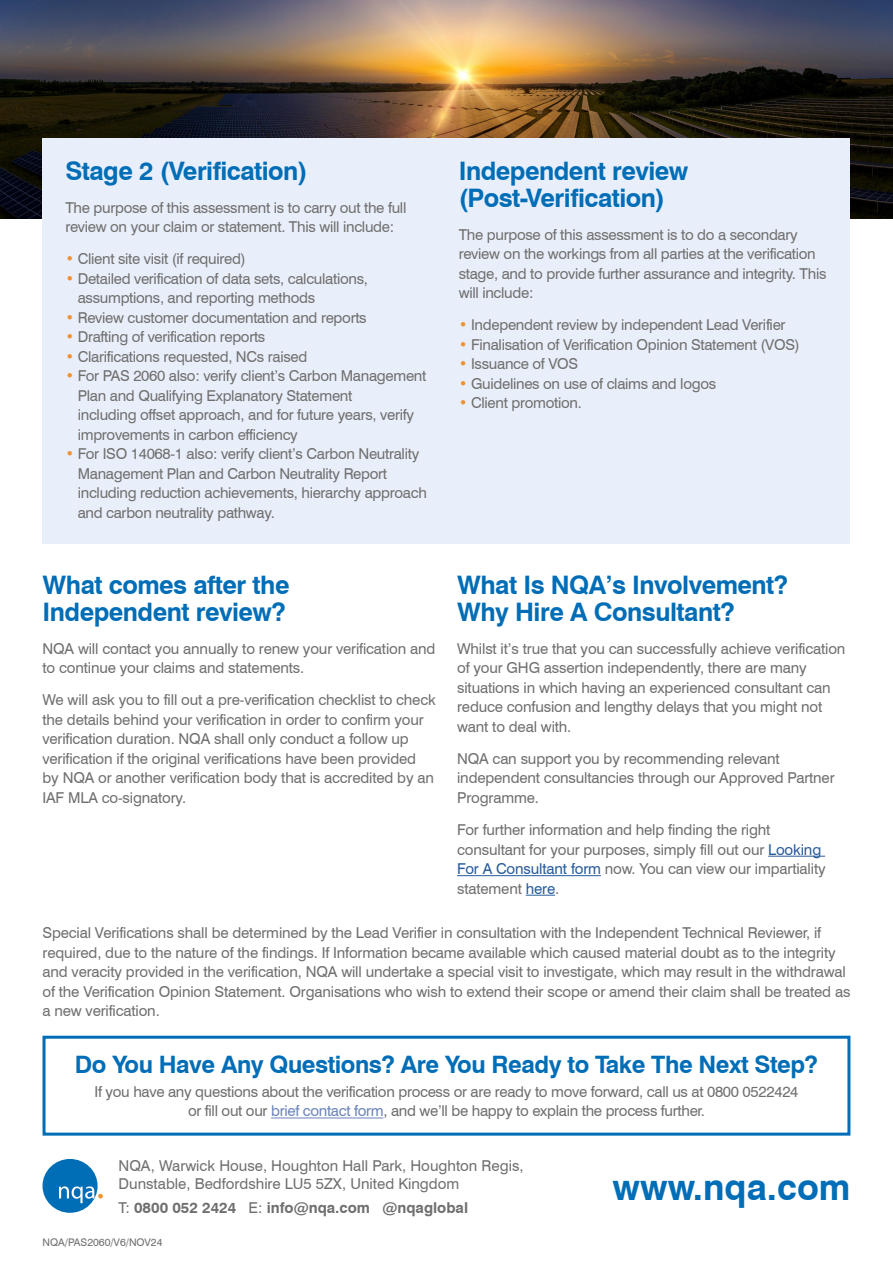
<style>
.page{position:relative;width:893px;height:1263px;background:#fff}
.page>*{position:absolute;margin:0;border:0;box-sizing:border-box;transform-origin:0 0}
.t1{font:700 36px "Swiss 721 BT";color:#006db7}
.t2{font:700 25.5px/27px "Swiss 721 BT";letter-spacing:-.02em;color:#006db7}
.t3{font:700 24px "Swiss 721 BT";letter-spacing:-.02em;color:#006db7}
.t4{font:15px/19.5px "Swiss 721 BT";letter-spacing:-.01em;color:#706f6f}
.t5{font:700 15px "Swiss 721 BT";color:#706f6f}
.t6{font:10.5px "Swiss 721 BT";color:#706f6f}
.s1{color:#f3912d}
.s2{color:#275b9b}
.s3{color:#6b84b9}
.s4{font-weight:400}
</style>
<div class="page">
<img style="left:0;top:0;width:893px;height:219px">
<hr style="left:768px;top:856px;width:57px;height:1px;background:#275b9b">
<hr style="left:457px;top:875px;width:144px;height:1px;background:#275b9b">
<svg style="left:526px;top:895px;width:29px;height:1px"></svg>
<hr style="left:271px;top:1117px;width:112px;height:1px;background:#6b84b9">
<div style="left:43px;top:1036px;width:807px;height:99px;border:3px solid #006db7"></div>
<div style="left:43px;top:138px;width:807px;height:406px;background:#e9effa"></div>
<div style="left:43px;top:1159px;width:55px;height:54px;background:#006db7;border-radius:50%"></div>
<svg style="left:59px;top:1186px;width:44px;height:17px"></svg>
<h2 class="t2" style="left:65px;top:158px;width:244px">Stage 2 (Verification)</h2>
<p class="t4" style="left:65px;top:197px;width:343px">The purpose of this assessment is to carry out the full review on your claim or statement. This will include:</p>
<p class="t4" style="left:65px;top:249px;width:182px"><span class="s1">•</span> Client site visit (if required)</p>
<p class="t4" style="left:78px;top:269px;width:292px;text-indent:-12px"><span class="s1">•</span> Detailed verification of data sets, calculations, assumptions, and reporting methods</p>
<p class="t4" style="left:65px;top:308px;width:303px"><span class="s1">•</span> Review customer documentation and reports</p>
<p class="t4" style="left:65px;top:327px;width:202px"><span class="s1">•</span> Drafting of verification reports</p>
<p class="t4" style="left:65px;top:347px;width:243px"><span class="s1">•</span> Clarifications requested, NCs raised</p>
<p class="t4" style="left:78px;top:366px;width:350px;text-indent:-12px"><span class="s1">•</span> For PAS 2060 also: verify client’s Carbon Management Plan and Qualifying Explanatory Statement<br>including offset approach, and for future years, verify improvements in carbon efficiency</p>
<p class="t4" style="left:78px;top:444px;width:351px;text-indent:-12px"><span class="s1">•</span> For ISO 14068-1 also: verify client’s Carbon Neutrality Management Plan and Carbon Neutrality Report including reduction achievements, hierarchy approach and carbon neutrality pathway.</p>
<h2 class="t2" style="left:459px;top:158px;width:231px">Independent review (Post-Verification)</h2>
<p class="t4" style="left:459px;top:224px;width:369px">The purpose of this assessment is to do a secondary review on the workings from all parties at the verification stage, and to provide further assurance and integrity. This will include:</p>
<p class="t4" style="left:459px;top:315px;width:328px"><span class="s1">•</span> Independent review by independent Lead Verifier</p>
<p class="t4" style="left:459px;top:335px;width:343px"><span class="s1">•</span> Finalisation of Verification Opinion Statement (VOS)</p>
<p class="t4" style="left:459px;top:354px;width:121px"><span class="s1">•</span> Issuance of VOS</p>
<p class="t4" style="left:459px;top:374px;width:259px"><span class="s1">•</span> Guidelines on use of claims and logos</p>
<p class="t4" style="left:459px;top:393px;width:125px"><span class="s1">•</span> Client promotion.</p>
<h2 class="t2" style="left:43px;top:571px;width:249px">What comes after the<br>Independent review?</h2>
<p class="t4" style="left:43px;top:638px;width:394px">NQA will contact you annually to renew your verification and to continue your claims and statements.</p>
<p class="t4" style="left:43px;top:690px;width:395px">We will ask you to fill out a pre-verification checklist to check the details behind your verification in order to confirm your verification duration. NQA shall only conduct a follow up verification if the original verifications have been provided by NQA or another verification body that is accredited by an IAF MLA co-signatory.</p>
<h2 class="t2" style="left:457px;top:571px;width:332px">What Is NQA’s Involvement?<br>Why Hire A Consultant?</h2>
<p class="t4" style="left:457px;top:638px;width:390px">Whilst it’s true that you can successfully achieve verification of your GHG assertion independently, there are many situations in which having an experienced consultant can reduce confusion and lengthy delays that you might not want to deal with.</p>
<p class="t4" style="left:457px;top:749px;width:379px">NQA can support you by recommending relevant independent consultancies through our Approved Partner<br>Programme.</p>
<p class="t4" style="left:457px;top:820px;width:370px">For further information and help finding the right consultant for your purposes, simply fill out our <span class="s2">Looking For A Consultant form</span> now. You can view our impartiality statement <span class="s2">here</span>.</p>
<p class="t4" style="left:43px;top:923px;width:809px">Special Verifications shall be determined by the Lead Verifier in consultation with the Independent Technical Reviewer, if required, due to the nature of the findings. If Information became available which caused material doubt as to the integrity and veracity provided in the verification, NQA will undertake a special visit to investigate, which may result in the withdrawal of the Verification Opinion Statement. Organisations who wish to extend their scope or amend their claim shall be treated as a new verification.</p>
<h3 class="t3" style="left:75px;top:1050px;width:744px">Do You Have Any Questions? Are You Ready to Take The Next Step?</h3>
<p class="t4" style="left:95px;top:1082px;width:705px;text-align:center">If you have any questions about the verification process or are ready to move forward, call us at 0800 0522424 or fill out our <span class="s3">brief contact form</span>, and we’ll be happy to explain the process further.</p>
<p class="t4" style="left:119px;top:1157px;width:407px;line-height:18px">NQA, Warwick House, Houghton Hall Park, Houghton Regis,<br>Dunstable, Bedfordshire LU5 5ZX, United Kingdom</p>
<p class="t5" style="left:119px;top:1198px;width:351px"><span class="s4">T:</span> 0800 052 2424 <span class="s4">E:</span> info@nqa.com @nqaglobal</p>
<p class="t6" style="left:43px;top:1235px;width:121px">NQA/PAS2060/V6/NOV24</p>
<h1 class="t1" style="left:613px;top:1165px;width:239px">www.nqa.com</h1>
</div>
